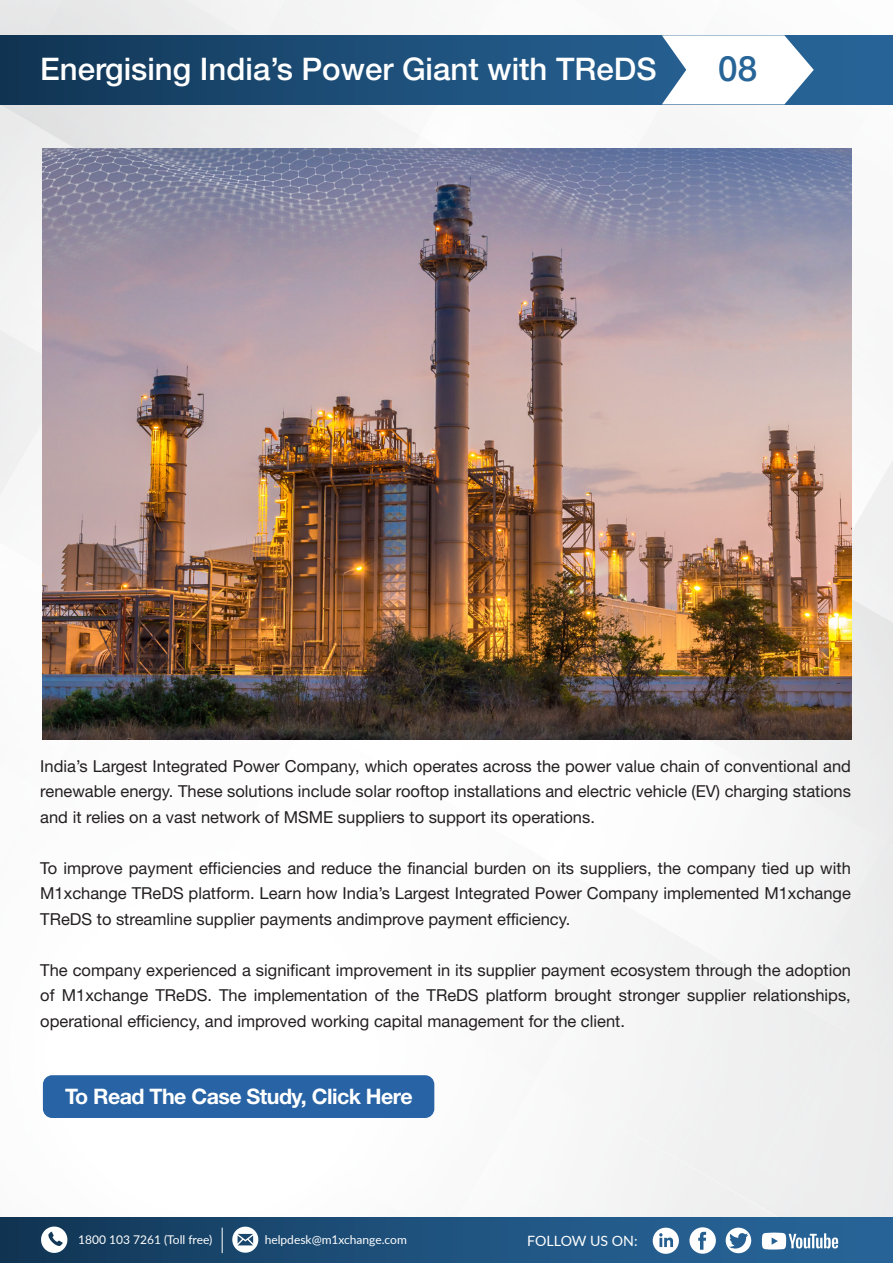
<style>
.page{position:relative;width:893px;height:1263px;background:#fff}
.page>*{position:absolute;margin:0;border:0;box-sizing:border-box;transform-origin:0 0}
.t1{font:35.1px "Helvetica Neue LT 65 Md";color:#276497}
.t2{font:31.2px "Helvetica Neue LT 65 Md";color:#fff}
.t3{font:700 21.45px "Helvetica Neue LT Std";letter-spacing:-.025em;color:#fff}
.t4{font:16.5px/25.5px "Helvetica Neue LT 55 Rm";color:#231f20;text-align:justify}
.t5{font:14.25px "Lato";color:#fff}
.t6{font:12px "Lato";color:#fff}
</style>
<div class="page">
<div style="left:0;top:0;width:893px;height:1262px;background:linear-gradient(to bottom,#efeff0,#fafafa)"></div>
<svg style="left:0;top:35px;width:893px;height:69px;background:#1c4d76"></svg>
<svg style="left:662px;top:35px;width:152px;height:69px"></svg>
<svg style="left:0;top:1217px;width:893px;height:46px;background:#1c4d76"></svg>
<svg style="left:653px;top:1227px;width:26px;height:27px"></svg>
<svg style="left:689px;top:1227px;width:27px;height:27px"></svg>
<svg style="left:726px;top:1227px;width:25px;height:26px"></svg>
<svg style="left:762px;top:1218px;width:131px;height:44px;background:#4175a1"></svg>
<svg style="left:40px;top:1225px;width:29px;height:29px"></svg>
<svg style="left:232px;top:1227px;width:26px;height:26px"></svg>
<svg style="left:222px;top:1228px;width:1px;height:25px"></svg>
<img style="left:43px;top:148px;width:808px;height:592px">
<div style="left:43px;top:1075px;width:391px;height:43px;background:#2763a5;border-radius:9px"></div>
<h2 class="t2" style="left:40px;top:50px;width:618px">Energising India’s Power Giant with TReDS</h2>
<h1 class="t1" style="left:718px;top:47px;width:41px">08</h1>
<p class="t4" style="left:40px;top:753px;width:812px">India’s Largest Integrated Power Company, which operates across the power value chain of conventional and renewable energy. These solutions include solar rooftop installations and electric vehicle (EV) charging stations and it relies on a vast network of MSME suppliers to support its operations.</p>
<p class="t4" style="left:40px;top:855px;width:812px">To improve payment efficiencies and reduce the financial burden on its suppliers, the company tied up with M1xchange TReDS platform. Learn how India’s Largest Integrated Power Company implemented M1xchange TReDS to streamline supplier payments andimprove payment efficiency.</p>
<p class="t4" style="left:40px;top:957px;width:812px">The company experienced a significant improvement in its supplier payment ecosystem through the adoption of M1xchange TReDS. The implementation of the TReDS platform brought stronger supplier relationships, operational efficiency, and improved working capital management for the client.</p>
<h3 class="t3" style="left:65px;top:1083px;width:349px">To Read The Case Study, Click Here</h3>
<p class="t6" style="left:78px;top:1231px;width:136px">1800 103 7261 (Toll free)</p>
<p class="t6" style="left:265px;top:1231px;width:144px">helpdesk@m1xchange.com</p>
<p class="t5" style="left:527px;top:1231px;width:112px">FOLLOW US ON:</p>
</div>
